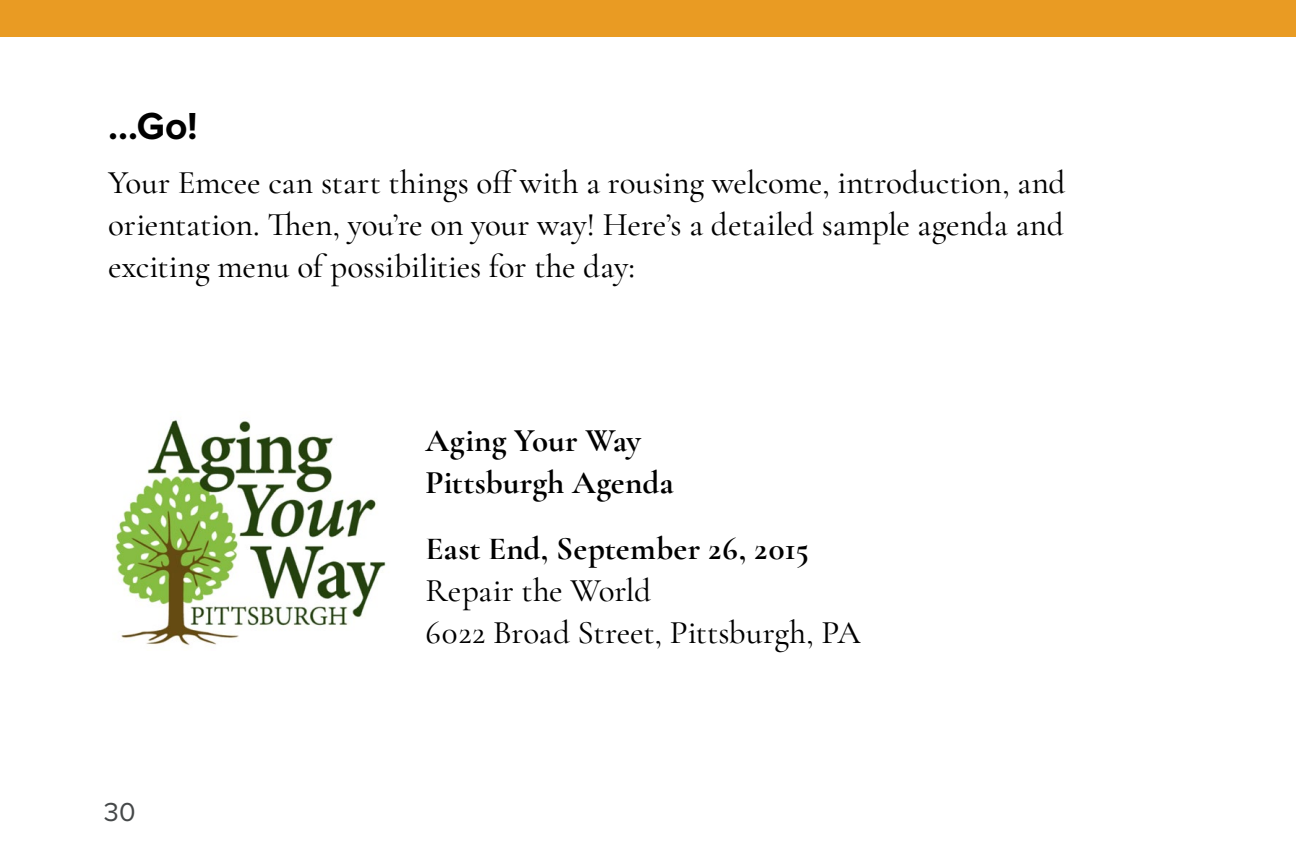
<style>
.page{position:relative;width:1296px;height:864px;background:#fff}
.page>*{position:absolute;margin:0;border:0;box-sizing:border-box;transform-origin:0 0}
.t1{font:700 39px "Proxima Nova";color:#000}
.t2{font:500 33px/42px "Cormorant Garamond";color:#000;text-align:justify}
.t3{font:700 33px/42px "Cormorant Garamond";letter-spacing:.005em;color:#000}
.t4{font:27px "Proxima Nova";color:#454849}
</style>
<div class="page">
<div style="left:0;top:0;width:1296px;height:37px;background:#e99b23"></div>
<img style="left:115px;top:420px;width:271px;height:226px">
<p class="t1" style="left:108px;top:108px;width:91px">…Go!</p>
<p class="t2" style="left:108px;top:161px;width:959px">Your Emcee can start things off with a rousing welcome, introduction, and orientation. Then, you’re on your way! Here’s a detailed sample agenda and exciting menu of possibilities for the day:</p>
<p class="t4" style="left:104px;top:800px;width:33px">30</p>
<p class="t3" style="left:426px;top:419px;width:250px">Aging Your Way<br>Pittsburgh Agenda</p>
<p class="t3" style="left:426px;top:527px;width:385px">East End, September 26, 2015</p>
<p class="t2" style="left:426px;top:569px;width:437px">Repair the World<br>6022 Broad Street, Pittsburgh, PA</p>
</div>
